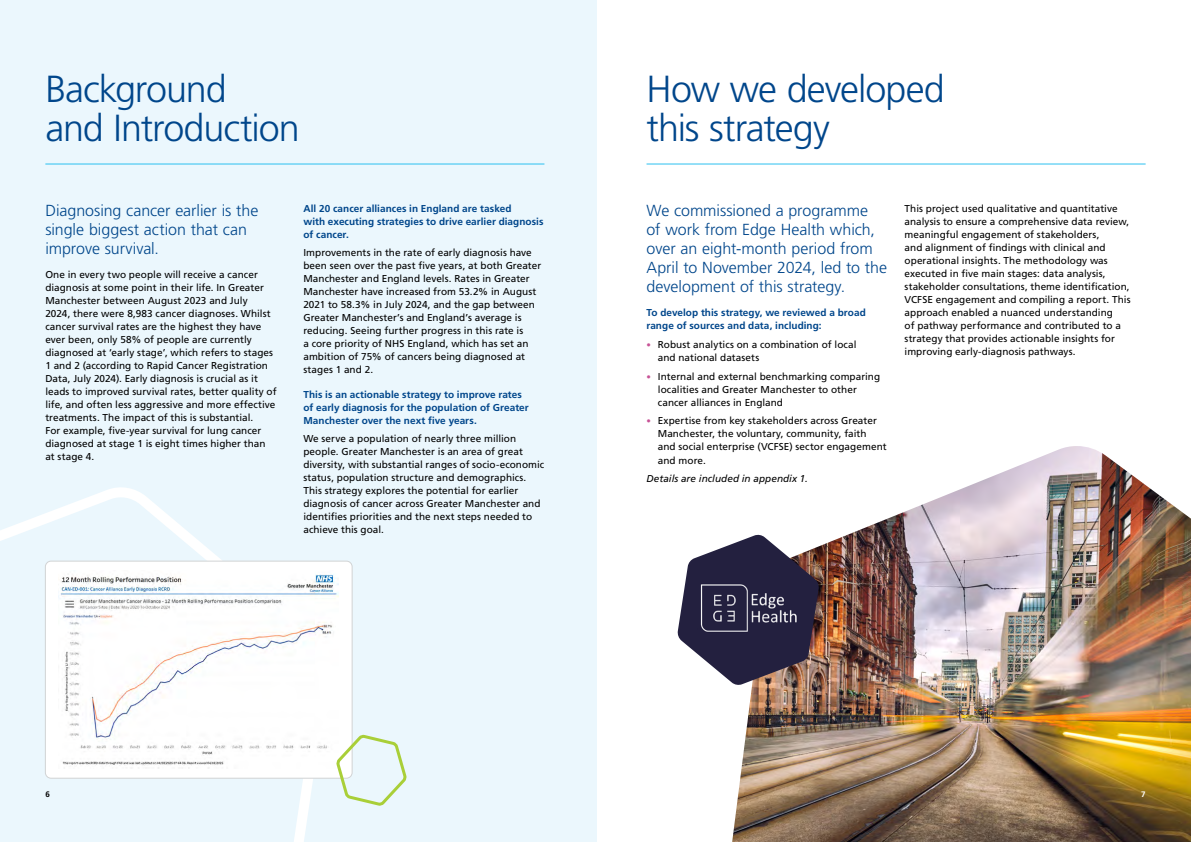
<style>
.page{position:relative;width:1191px;height:842px;background:#fff}
.page>*{position:absolute;margin:0;border:0;box-sizing:border-box;transform-origin:0 0}
.Page_Title{font:300 37.7px/39.5px "Frutiger LT Std";letter-spacing:-.03em;color:#00468b}
.Standfirst{font:300 16px/19px "Frutiger LT Std";color:#00468b}
.Body_Copy{font:10px/13px "Frutiger LT Std";letter-spacing:.005em;color:#000}
.Body_Copy-2{font:700 10px/13px "Frutiger LT Std";letter-spacing:.005em;color:#00468b}
.Body_Copy-3{font:italic 10px "Frutiger LT Std";letter-spacing:.005em;color:#000}
.Body_Copy-4{font:700 8px "Frutiger LT Std";color:#000}
.Body_Copy-5{font:700 8px "Frutiger LT Std";color:#fff}
.s1{font-size:9px;color:#c75296}
</style>
<div class="page">
<div style="left:0;top:0;width:596px;height:842px;background:#ebf7fd"></div>
<img style="left:732px;top:446px;width:459px;height:396px">
<hr style="left:45px;top:163px;width:499px;height:1px;background:#2bc0f0">
<hr style="left:646px;top:163px;width:499px;height:1px;background:#2bc0f0">
<svg style="left:677px;top:534px;width:142px;height:151px"></svg>
<img style="left:697px;top:581px;width:102px;height:53px">
<svg style="left:0;top:487px;width:337px;height:355px"></svg>
<div style="left:45px;top:561px;width:307px;height:217px;background:#fff;border-radius:6px"></div>
<img style="left:59px;top:574px;width:280px;height:195px">
<div style="left:45px;top:561px;width:307px;height:217px;border:1px solid #d1d3d4;border-radius:6px"></div>
<svg style="left:334px;top:732px;width:73px;height:76px"></svg>
<p class="Page_Title" style="left:45px;top:70px;width:256px">Background<br>and Introduction</p>
<p class="Page_Title" style="left:646px;top:70px;width:300px">How we developed this strategy</p>
<p class="Standfirst" style="left:45px;top:201px;width:214px">Diagnosing cancer earlier is the single biggest action that can improve survival.</p>
<p class="Body_Copy" style="left:45px;top:269px;width:233px">One in every two people will receive a cancer diagnosis at some point in their life. In Greater Manchester between August 2023 and July<br>2024, there were 8,983 cancer diagnoses. Whilst cancer survival rates are the highest they have ever been, only 58% of people are currently diagnosed at ‘early stage’, which refers to stages 1 and 2 (according to Rapid Cancer Registration Data, July 2024). Early diagnosis is crucial as it leads to improved survival rates, better quality of life, and often less aggressive and more effective treatments. The impact of this is substantial.<br>For example, five-year survival for lung cancer diagnosed at stage 1 is eight times higher than at stage 4.</p>
<p class="Body_Copy-2" style="left:303px;top:202px;width:242px">All 20 cancer alliances in England are tasked<br>with executing strategies to drive earlier diagnosis of cancer.</p>
<p class="Body_Copy" style="left:303px;top:246px;width:239px">Improvements in the rate of early diagnosis have been seen over the past five years, at both Greater Manchester and England levels. Rates in Greater Manchester have increased from 53.2% in August 2021 to 58.3% in July 2024, and the gap between Greater Manchester’s and England’s average is reducing. Seeing further progress in this rate is<br>a core priority of NHS England, which has set an ambition of 75% of cancers being diagnosed at stages 1 and 2.</p>
<p class="Body_Copy-2" style="left:303px;top:388px;width:227px">This is an actionable strategy to improve rates of early diagnosis for the population of Greater<br>Manchester over the next five years.</p>
<p class="Body_Copy" style="left:303px;top:432px;width:242px">We serve a population of nearly three million people. Greater Manchester is an area of great diversity, with substantial ranges of socio-economic status, population structure and demographics.<br>This strategy explores the potential for earlier diagnosis of cancer across Greater Manchester and identifies priorities and the next steps needed to achieve this goal.</p>
<p class="Standfirst" style="left:646px;top:201px;width:242px">We commissioned a programme<br>of work from Edge Health which, over an eight-month period from<br>April to November 2024, led to the development of this strategy.</p>
<p class="Body_Copy-2" style="left:646px;top:307px;width:221px">To develop this strategy, we reviewed a broad range of sources and data, including:</p>
<p class="Body_Copy" style="left:658px;top:338px;width:200px;text-indent:-11px"><span class="s1">•</span> Robust analytics on a combination of local and national datasets</p>
<p class="Body_Copy" style="left:658px;top:370px;width:224px;text-indent:-11px"><span class="s1">•</span> Internal and external benchmarking comparing localities and Greater Manchester to other cancer alliances in England</p>
<p class="Body_Copy" style="left:658px;top:415px;width:230px;text-indent:-11px"><span class="s1">•</span> Expertise from key stakeholders across Greater Manchester, the voluntary, community, faith and social enterprise (VCFSE) sector engagement and more.</p>
<p class="Body_Copy-3" style="left:646px;top:473px;width:163px">Details are included in appendix 1.</p>
<p class="Body_Copy" style="left:904px;top:202px;width:227px">This project used qualitative and quantitative analysis to ensure a comprehensive data review, meaningful engagement of stakeholders,<br>and alignment of findings with clinical and operational insights. The methodology was executed in five main stages: data analysis, stakeholder consultations, theme identification, VCFSE engagement and compiling a report. This approach enabled a nuanced understanding<br>of pathway performance and contributed to a strategy that provides actionable insights for improving early-diagnosis pathways.</p>
<p class="Body_Copy-4" style="left:45px;top:789px;width:6px">6</p>
<p class="Body_Copy-5" style="left:1141px;top:789px;width:6px">7</p>
</div>
